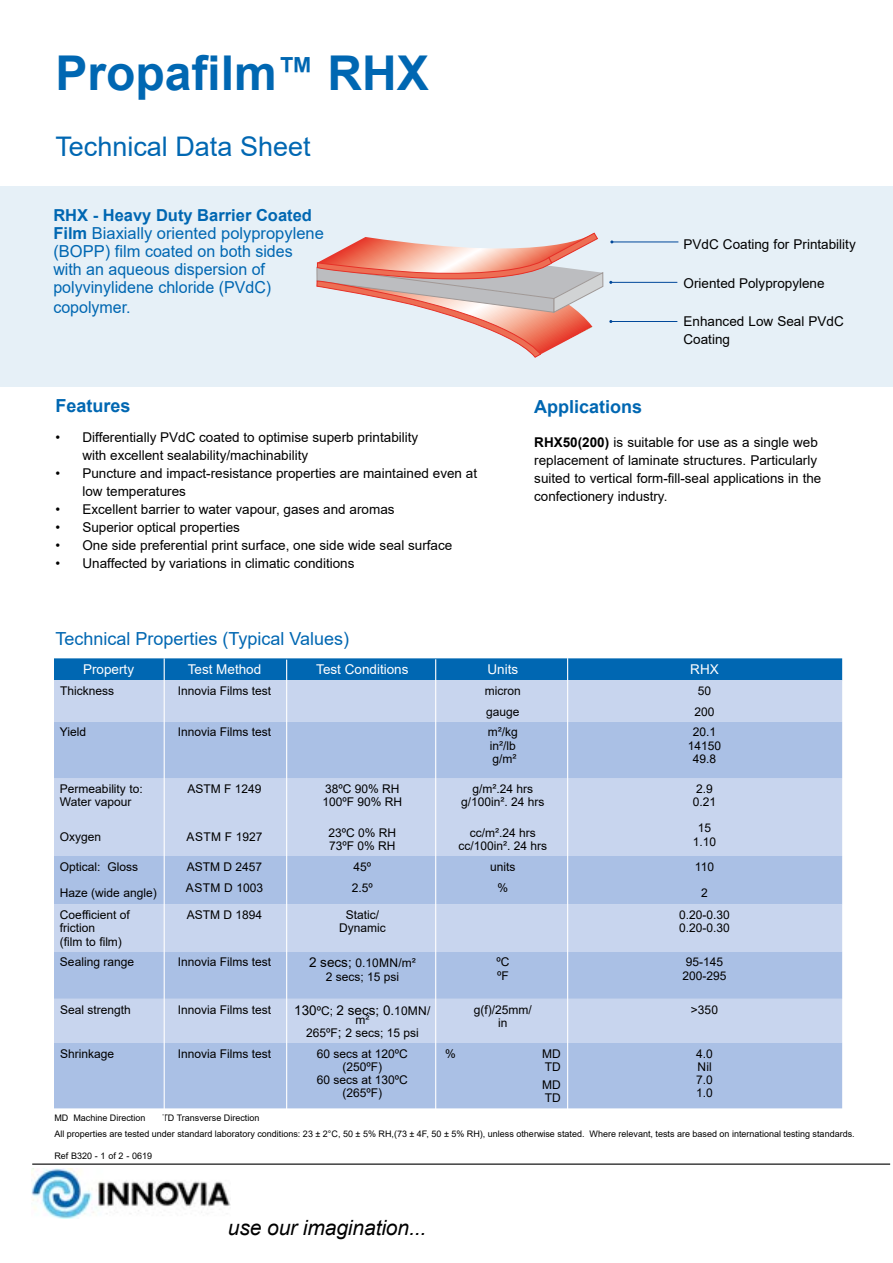
<style>
.page{position:relative;width:893px;height:1263px;background:#fff}
.page>*{position:absolute;margin:0;border:0;box-sizing:border-box;transform-origin:0 0}
.t1{font:700 48px "Arial";color:#0067b2}
.t2{font:27px "Arial";color:#0067b2}
.t3{font:italic 21px "Arial";letter-spacing:-.005em;color:#000}
.t4{font:18px "Arial";color:#0067b2}
.t5{font:700 18px "Arial";color:#0067b2}
.t6{font:16.5px/18px "Arial";color:#0067b2}
.t7{font:13.5px/18px "Arial";color:#000}
.t8{font:13.5px "Arial";color:#fff}
.t9{font:12px/13.2px "Arial";color:#000}
.t10{font:9px/16.5px "Arial";color:#000}
.s1{font-size:37.5px}
.s2{font-weight:700}
.s3{font-size:13.5px}
.s4{font-size:12px}
</style>
<div class="page">
<div style="left:0;top:186px;width:893px;height:201px;background:#e6f0f7"></div>
<hr style="left:611px;top:321px;width:66px;height:1px;background:#00489a">
<hr style="left:611px;top:282px;width:66px;height:1px;background:#00489a">
<hr style="left:32px;top:1163px;width:858px;height:2px;background:#000">
<img style="left:32px;top:1168px;width:198px;height:50px">
<hr style="left:612px;top:242px;width:66px;height:1px;background:#00489a">
<svg style="left:317px;top:233px;width:286px;height:125px"></svg>
<div style="left:54px;top:658px;width:788px;height:22px;background:#0067b2"></div>
<div style="left:54px;top:680px;width:788px;height:42px;background:#c8d5ee"></div>
<svg style="left:54px;top:722px;width:788px;height:386px;background:#b7c9e8"></svg>
<hr style="left:164px;top:658px;width:1px;height:464px;background:#fff">
<hr style="left:435px;top:659px;width:1px;height:464px;background:#fff">
<hr style="left:567px;top:658px;width:1px;height:464px;background:#fff">
<hr style="left:286px;top:660px;width:1px;height:463px;background:#fff">
<h1 class="t1" style="left:55px;top:40px;width:375px">Propafilm<span class="s1">™</span> RHX</h1>
<h2 class="t2" style="left:55px;top:128px;width:257px">Technical Data Sheet</h2>
<h3 class="t6" style="left:53px;top:207px;width:272px"><span class="s2">RHX - Heavy Duty Barrier Coated Film</span> Biaxially oriented polypropylene (BOPP) film coated on both sides with an aqueous dispersion of polyvinylidene chloride (PVdC)</h3>
<h3 class="t6" style="left:53px;top:298px;width:79px">copolymer.</h3>
<h3 class="t5" style="left:55px;top:393px;width:77px">Features</h3>
<p class="t7" style="left:82px;top:428px;width:337px;text-indent:-27px">• Differentially PVdC coated to optimise superb printability with excellent sealability/machinability</p>
<p class="t7" style="left:82px;top:464px;width:396px;text-indent:-27px">• Puncture and impact-resistance properties are maintained even at low temperatures</p>
<p class="t7" style="left:55px;top:500px;width:341px">• Excellent barrier to water vapour, gases and aromas</p>
<p class="t7" style="left:55px;top:518px;width:186px">• Superior optical properties</p>
<p class="t7" style="left:55px;top:536px;width:398px">• One side preferential print surface, one side wide seal surface</p>
<p class="t7" style="left:55px;top:554px;width:301px">• Unaffected by variations in climatic conditions</p>
<p class="t7" style="left:684px;top:236px;width:174px">PVdC Coating for Printability</p>
<p class="t7" style="left:684px;top:275px;width:143px">Oriented Polypropylene</p>
<p class="t7" style="left:684px;top:312px;width:162px">Enhanced Low Seal PVdC<br>Coating</p>
<h3 class="t5" style="left:534px;top:394px;width:110px">Applications</h3>
<p class="t7" style="left:534px;top:433px;width:288px"><span class="s2">RHX50(200)</span> is suitable for use as a single web replacement of laminate structures. Particularly suited to vertical form-fill-seal applications in the confectionery industry.</p>
<h3 class="t4" style="left:55px;top:626px;width:295px">Technical Properties (Typical Values)</h3>
<p class="t8" style="left:83px;top:660px;width:53px">Property</p>
<p class="t8" style="left:188px;top:660px;width:75px">Test Method</p>
<p class="t8" style="left:316px;top:660px;width:94px">Test Conditions</p>
<p class="t8" style="left:488px;top:660px;width:32px">Units</p>
<p class="t8" style="left:690px;top:660px;width:30px">RHX</p>
<p class="t9" style="left:60px;top:684px;width:56px">Thickness</p>
<p class="t9" style="left:178px;top:684px;width:95px">Innovia Films test</p>
<p class="t9" style="left:485px;top:684px;width:37px">micron</p>
<p class="t9" style="left:698px;top:684px;width:15px">50</p>
<p class="t9" style="left:486px;top:705px;width:35px">gauge</p>
<p class="t9" style="left:694px;top:705px;width:22px">200</p>
<p class="t9" style="left:60px;top:726px;width:28px">Yield</p>
<p class="t9" style="left:178px;top:726px;width:95px">Innovia Films test</p>
<p class="t9" style="left:488px;top:726px;width:31px">m2/kg in2/lb g/m2</p>
<p class="t9" style="left:688px;top:726px;width:35px;text-align:center">20.1<br>14150<br>49.8</p>
<p class="t9" style="left:60px;top:782px;width:84px">Permeability to:<br>Water vapour</p>
<p class="t9" style="left:60px;top:830px;width:43px">Oxygen</p>
<p class="t9" style="left:461px;top:782px;width:85px;text-align:center">g/m2.24 hrs g/100in2. 24 hrs</p>
<p class="t9" style="left:458px;top:826px;width:90px;text-align:center">cc/m2.24 hrs cc/100in2. 24 hrs</p>
<p class="t9" style="left:187px;top:782px;width:76px">ASTM F 1249</p>
<p class="t9" style="left:187px;top:830px;width:77px">ASTM F 1927</p>
<p class="t9" style="left:322px;top:782px;width:81px">38ºC 90% RH<br>100ºF 90% RH</p>
<p class="t9" style="left:328px;top:826px;width:69px">23ºC 0% RH<br>73ºF 0% RH</p>
<p class="t9" style="left:693px;top:782px;width:25px">2.9<br>0.21</p>
<p class="t9" style="left:693px;top:821px;width:25px;text-align:center">15<br>1.10</p>
<p class="t9" style="left:60px;top:860px;width:80px">Optical: Gloss</p>
<p class="t9" style="left:60px;top:886px;width:98px">Haze (wide angle)</p>
<p class="t9" style="left:186px;top:855px;width:79px;line-height:21.8px">ASTM D 2457<br>ASTM D 1003</p>
<p class="t9" style="left:352px;top:855px;width:23px;line-height:21.8px">45º<br>2.5º</p>
<p class="t9" style="left:490px;top:855px;width:27px;line-height:21.8px;text-align:center">units %</p>
<p class="t9" style="left:695px;top:860px;width:21px">110</p>
<p class="t9" style="left:701px;top:886px;width:8px">2</p>
<p class="t9" style="left:60px;top:908px;width:71px">Coefficient of friction<br>(film to film)</p>
<p class="t9" style="left:187px;top:908px;width:77px">ASTM D 1894</p>
<p class="t9" style="left:339px;top:908px;width:48px;text-align:center">Static/<br>Dynamic</p>
<p class="t9" style="left:679px;top:908px;width:52px">0.20-0.30<br>0.20-0.30</p>
<p class="t9" style="left:60px;top:955px;width:76px">Sealing range</p>
<p class="t9" style="left:178px;top:955px;width:95px">Innovia Films test</p>
<p class="t9" style="left:309px;top:956px;width:108px;text-align:center"><span class="s3">2 secs;</span> 0.10MN/m2<br>2 secs; 15 psi</p>
<p class="t9" style="left:496px;top:955px;width:15px">ºC ºF</p>
<p class="t9" style="left:682px;top:955px;width:46px">95-145<br>200-295</p>
<p class="t9" style="left:60px;top:1003px;width:72px">Seal strength</p>
<p class="t9" style="left:178px;top:1003px;width:95px">Innovia Films test</p>
<p class="t7" style="left:294px;top:1001px;width:138px">130<span class="s4">ºC;</span> 2 secs; 0.<span class="s4">10MN/</span></p>
<p class="t9" style="left:306px;top:1013px;width:114px;text-align:center">m2<br>265ºF<span class="s3">;</span> 2 secs; 15 psi</p>
<p class="t9" style="left:474px;top:1003px;width:60px;text-align:center">g(f)/25mm/ in</p>
<p class="t9" style="left:691px;top:1003px;width:29px">&gt;350</p>
<p class="t9" style="left:60px;top:1047px;width:56px">Shrinkage</p>
<p class="t9" style="left:178px;top:1047px;width:95px">Innovia Films test</p>
<p class="t9" style="left:317px;top:1047px;width:93px;text-align:center">60 secs at 120ºC (250ºF)<br>60 secs at 130ºC (265ºF)</p>
<p class="t9" style="left:445px;top:1047px;width:12px">%</p>
<p class="t9" style="left:542px;top:1046px;width:20px">MD<br>TD</p>
<p class="t9" style="left:696px;top:1047px;width:18px;text-align:justify">4.0<br>Nil 7.0<br>1.0</p>
<p class="t9" style="left:542px;top:1078px;width:20px">MD<br>TD</p>
<p class="t10" style="left:54px;top:1109px;width:802px;text-indent:108px">TD Transverse Direction<br>All properties are tested under standard laboratory conditions: 23 ± 2°C, 50 ± 5% RH,(73 ± 4F, 50 ± 5% RH), unless otherwise stated. Where relevant, tests are based on international testing standards.</p>
<p class="t10" style="left:54px;top:1147px;width:99px">Ref B320 - 1 of 2 - 0619</p>
<p class="t10" style="left:54px;top:1109px;width:93px">MD Machine Direction</p>
<h3 class="t3" style="left:228px;top:1214px;width:200px">use our imagination...</h3>
</div>
